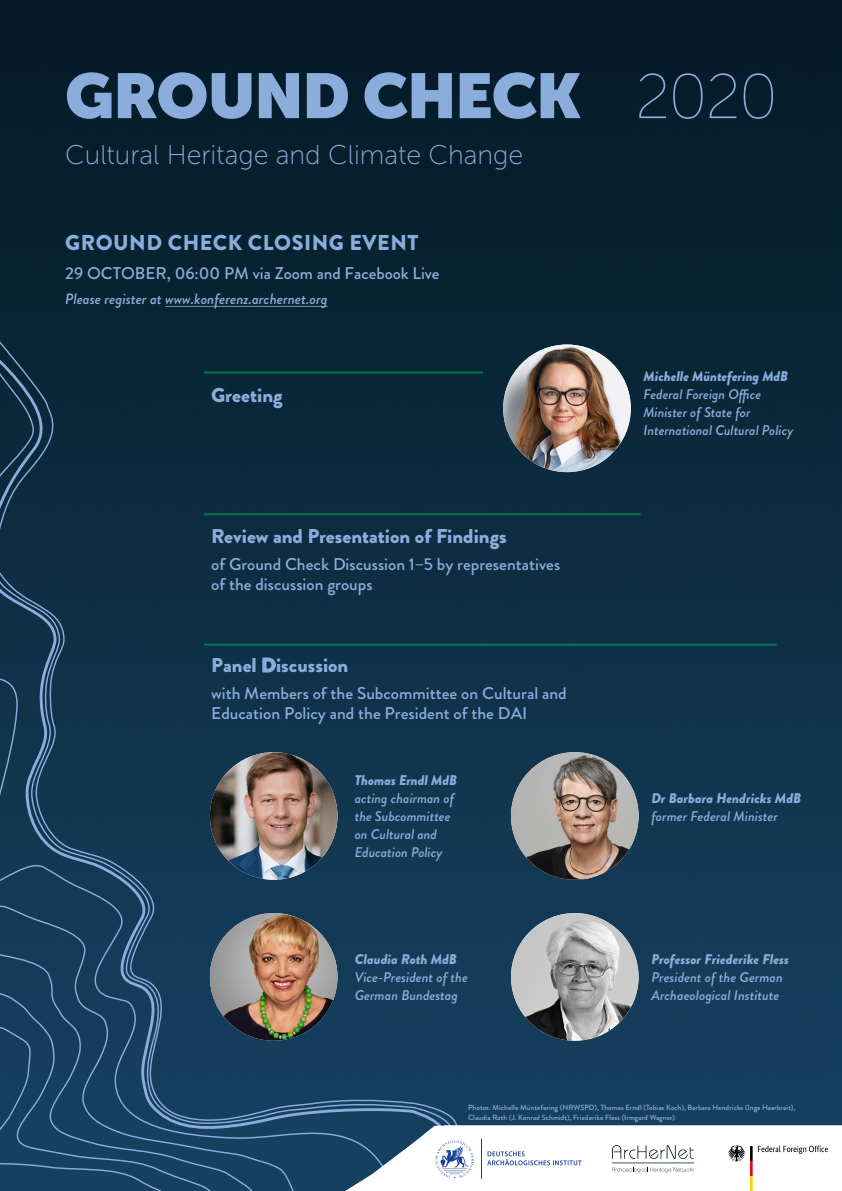
<style>
.page{position:relative;width:842px;height:1191px;background:#fff}
.page>*{position:absolute;margin:0;border:0;box-sizing:border-box;transform-origin:0 0}
.t1{font:900 63px "Museo Sans Display";color:#8baddc}
.t2{font:27px "Museo Sans 100";color:#8baddc}
.t3{font:900 21.5px "Brandon Grotesque";letter-spacing:.025em;color:#8baddc}
.t4{font:900 20px "Brandon Grotesque";color:#8baddc}
.t5{font:500 17px/20px "Brandon Grotesque";color:#8baddc}
.t6{font:italic 500 15px "Brandon Grotesque";color:#8baddc}
.t7{font:italic 500 14px/18px "Brandon Grotesque";color:#8baddc}
.t8{font:italic 900 14px "Brandon Grotesque";color:#8baddc}
.t9{font:500 7.5px/10px "Brandon Grotesque";color:#8baddc}
.s1{font-weight:300}
</style>
<div class="page">
<img style="left:0;top:0;width:842px;height:1125px">
<svg style="left:0;top:265px;width:464px;height:860px;background:#0f3148"></svg>
<svg style="left:0;top:280px;width:388px;height:911px;background:#13364e"></svg>
<hr style="left:165px;top:306px;width:163px;height:1px;background:#8baddc">
<hr style="left:204px;top:513px;width:437px;height:2px;background:#00774f">
<hr style="left:204px;top:643px;width:573px;height:2px;background:#00774f">
<img style="left:210px;top:913px;width:127px;height:127px;border-radius:64px">
<hr style="left:204px;top:371px;width:279px;height:2px;background:#00774f">
<img style="left:503px;top:344px;width:128px;height:128px;border-radius:64px">
<img style="left:210px;top:752px;width:127px;height:127px;border-radius:64px">
<img style="left:511px;top:913px;width:128px;height:127px;border-radius:64px">
<img style="left:511px;top:752px;width:128px;height:127px;border-radius:64px">
<svg style="left:345px;top:1125px;width:497px;height:66px"></svg>
<h1 class="t1" style="left:65px;top:59px;width:713px">GROUND CHECK <span class="s1">2020</span></h1>
<h2 class="t2" style="left:65px;top:141px;width:460px">Cultural Heritage and Climate Change</h2>
<h3 class="t3" style="left:65px;top:227px;width:355px">GROUND CHECK CLOSING EVENT</h3>
<p class="t5" style="left:65px;top:263px;width:376px">29 OCTOBER, 06:00 PM via Zoom and Facebook Live</p>
<p class="t6" style="left:65px;top:288px;width:264px">Please register at www.konferenz.archernet.org</p>
<h3 class="t4" style="left:211px;top:381px;width:73px">Greeting</h3>
<h3 class="t4" style="left:211px;top:522px;width:297px">Review and Presentation of Findings</h3>
<p class="t5" style="left:211px;top:554px;width:350px">of Ground Check Discussion 1–5 by representatives of the discussion groups</p>
<h3 class="t4" style="left:211px;top:651px;width:139px">Panel Discussion</h3>
<p class="t5" style="left:211px;top:683px;width:357px">with Members of the Subcommittee on Cultural and<br>Education Policy and the President of the DAI</p>
<p class="t8" style="left:643px;top:366px;width:146px">Michelle Müntefering MdB</p>
<p class="t7" style="left:643px;top:386px;width:151px">Federal Foreign Office<br>Minister of State for<br>International Cultural Policy</p>
<p class="t8" style="left:355px;top:770px;width:104px">Thomas Erndl MdB</p>
<p class="t7" style="left:355px;top:789px;width:101px">acting chairman of the Subcommittee on Cultural and<br>Education Policy</p>
<p class="t8" style="left:651px;top:788px;width:151px">Dr Barbara Hendricks MdB</p>
<p class="t7" style="left:651px;top:807px;width:128px">former Federal Minister</p>
<p class="t8" style="left:355px;top:949px;width:104px">Claudia Roth MdB</p>
<p class="t7" style="left:355px;top:968px;width:115px">Vice-President of the<br>German Bundestag</p>
<p class="t8" style="left:651px;top:949px;width:139px">Professor Friederike Fless</p>
<p class="t7" style="left:651px;top:967px;width:133px;line-height:18.5px">President of the German<br>Archaeological Institute</p>
<p class="t9" style="left:468px;top:1102px;width:329px">Photos: Michelle Müntefering (NRWSPD), Thomas Erndl (Tobias Koch), Barbara Hendricks (Inga Haarbreit),<br>Claudia Roth (J. Konrad Schmidt), Friederike Fless (Irmgard Wagner)</p>
</div>
